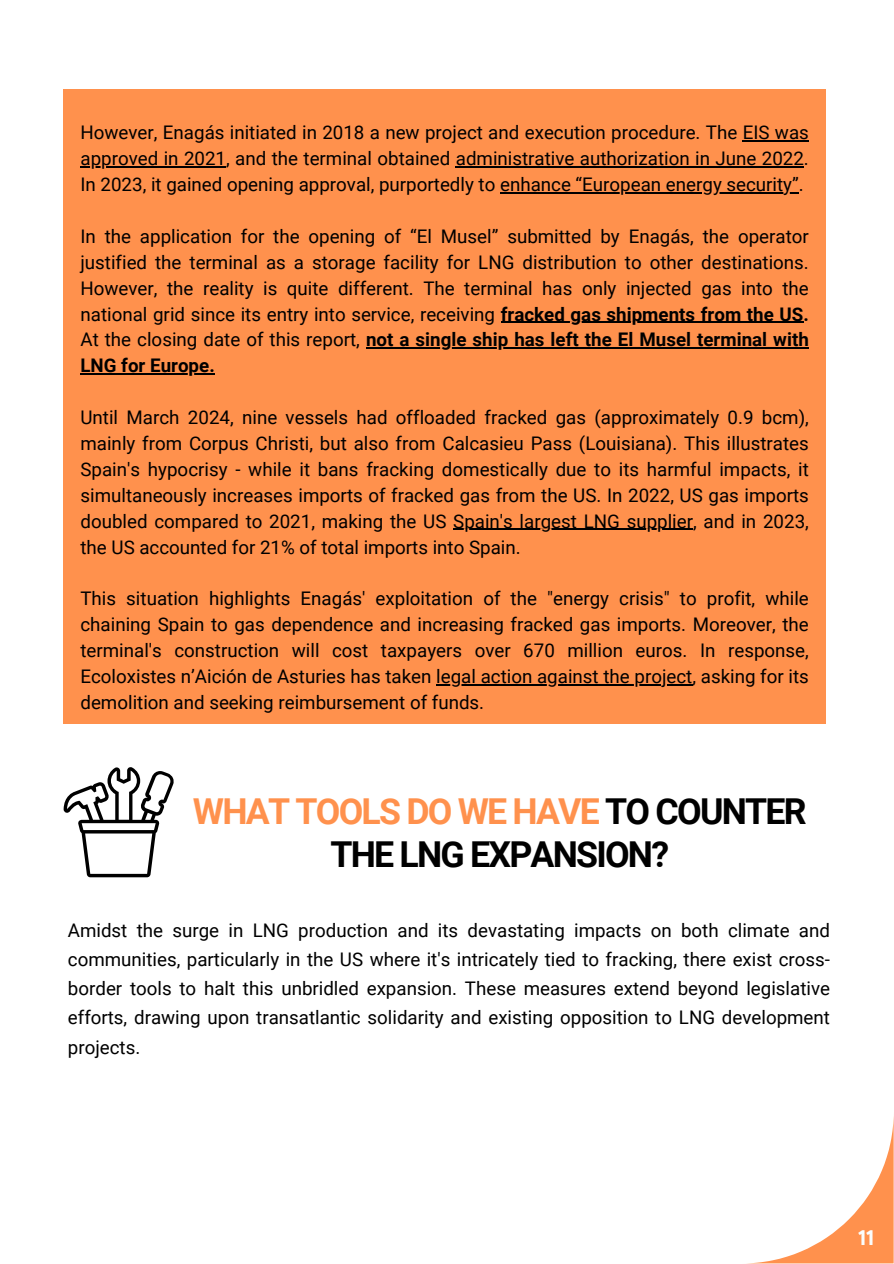
<style>
.page{position:relative;width:894px;height:1264px;background:#fff}
.page>*{position:absolute;margin:0;border:0;box-sizing:border-box;transform-origin:0 0}
.t1{font:700 35.7px/42.8px "Roboto";letter-spacing:-.05em;color:#000;text-align:center}
.t2{font:700 21px "TT Commons Pro";color:#fafdfd}
.t3{font:18.75px/25.8px "Roboto";color:#000;text-align:justify}
.t4{font:700 18.75px "Roboto";color:#000}
.s1{font-weight:700}
.s2{font-weight:400}
.s3{color:#ff914d}
</style>
<div class="page">
<svg style="left:754px;top:1126px;width:139px;height:137px"></svg>
<div style="left:64px;top:89px;width:761px;height:634px;background:#ff914d"></div>
<svg style="left:64px;top:767px;width:110px;height:110px"></svg>
<hr style="left:742px;top:140px;width:66px;height:2px;background:#000">
<hr style="left:80px;top:166px;width:146px;height:1px;background:#000">
<hr style="left:455px;top:166px;width:348px;height:1px;background:#000">
<hr style="left:500px;top:192px;width:298px;height:1px;background:#000">
<hr style="left:500px;top:322px;width:303px;height:1px;background:#000">
<hr style="left:366px;top:347px;width:442px;height:2px;background:#000">
<hr style="left:80px;top:373px;width:135px;height:1px;background:#000">
<hr style="left:453px;top:529px;width:240px;height:1px;background:#000">
<hr style="left:436px;top:684px;width:256px;height:1px;background:#000">
<p class="t3" style="left:80px;top:120px;width:729px">However, Enagás initiated in 2018 a new project and execution procedure. The EIS was</p>
<p class="t3" style="left:80px;top:146px;width:729px">approved in 2021, and the terminal obtained administrative authorization in June 2022.<br>In 2023, it gained opening approval, purportedly to enhance “European energy security”.</p>
<p class="t3" style="left:80px;top:223px;width:729px">In the application for the opening of “El Musel” submitted by Enagás, the operator justified the terminal as a storage facility for LNG distribution to other destinations.<br>However, the reality is quite different. The terminal has only injected gas into the national grid since its entry into service, receiving <span class="s1">fracked gas shipments from the US.</span></p>
<p class="t4" style="left:80px;top:329px;width:729px"><span class="s2">At the closing date of this report,</span> not a single ship has left the El Musel terminal with</p>
<p class="t4" style="left:80px;top:355px;width:136px">LNG for Europe.</p>
<p class="t3" style="left:80px;top:405px;width:729px">Until March 2024, nine vessels had offloaded fracked gas (approximately 0.9 bcm), mainly from Corpus Christi, but also from Calcasieu Pass (Louisiana). This illustrates Spain's hypocrisy - while it bans fracking domestically due to its harmful impacts, it simultaneously increases imports of fracked gas from the US. In 2022, US gas imports doubled compared to 2021, making the US Spain's largest LNG supplier, and in 2023,</p>
<p class="t3" style="left:80px;top:534px;width:441px">the US accounted for 21% of total imports into Spain.</p>
<p class="t3" style="left:80px;top:586px;width:729px">This situation highlights Enagás' exploitation of the "energy crisis" to profit, while chaining Spain to gas dependence and increasing fracked gas imports. Moreover, the terminal's construction will cost taxpayers over 670 million euros. In response, Ecoloxistes n’Aición de Asturies has taken legal action against the project, asking for its</p>
<p class="t3" style="left:80px;top:689px;width:405px">demolition and seeking reimbursement of funds.</p>
<h1 class="t1" style="left:193px;top:790px;width:615px"><span class="s3">WHAT TOOLS DO WE HAVE</span> TO COUNTER<br>THE LNG EXPANSION?</h1>
<p class="t3" style="left:68px;top:915px;width:763px;line-height:29.2px">Amidst the surge in LNG production and its devastating impacts on both climate and communities, particularly in the US where it's intricately tied to fracking, there exist cross&shy;border tools to halt this unbridled expansion. These measures extend beyond legislative efforts, drawing upon transatlantic solidarity and existing opposition to LNG development projects.</p>
<p class="t2" style="left:857px;top:1223px;width:17px">11</p>
</div>
